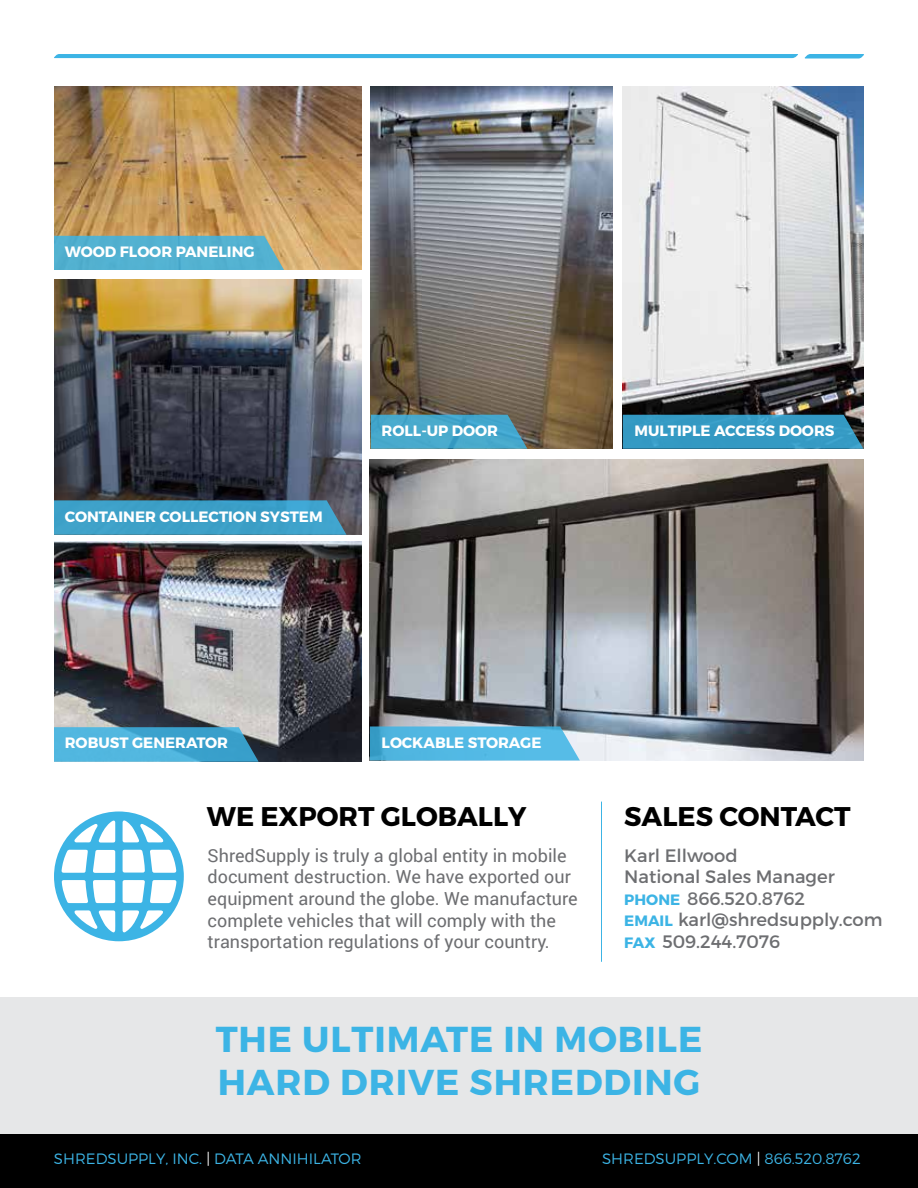
<style>
.page{position:relative;width:918px;height:1188px;background:#fff}
.page>*{position:absolute;margin:0;border:0;box-sizing:border-box;transform-origin:0 0}
.t1{font:700 36px/43.2px "Montserrat";letter-spacing:.025em;color:#3cb4e5}
.t2{font:700 27px "Montserrat";color:#000}
.t3{font:18px/21.6px "Roboto";color:#6d6e71}
.t4{font:18px/21.6px "Montserrat";color:#6d6e71}
.t5{font:700 15px "Montserrat";color:#fff}
.t6{font:300 15px "Montserrat";color:#3cb4e5}
.s1{font-weight:700;font-size:15px;color:#3cb4e5}
.s2{color:#6f7073}
.s3{color:#fff}
</style>
<div class="page">
<hr style="left:54px;top:54px;width:744px;height:4px;background:#3cb4e5">
<svg style="left:805px;top:54px;width:59px;height:4px"></svg>
<div style="left:0;top:997px;width:918px;height:142px;background:#e6e7e8"></div>
<img style="left:54px;top:86px;width:308px;height:184px">
<div style="left:0;top:1134px;width:918px;height:54px;background:#000"></div>
<img style="left:54px;top:542px;width:308px;height:220px">
<img style="left:371px;top:86px;width:242px;height:363px">
<img style="left:54px;top:279px;width:308px;height:256px">
<img style="left:623px;top:86px;width:241px;height:363px">
<img style="left:370px;top:459px;width:494px;height:301px">
<div style="left:54px;top:236px;width:230px;height:34px;background:#53b1d1"></div>
<svg style="left:371px;top:415px;width:156px;height:34px;background:#48a3c3"></svg>
<svg style="left:370px;top:726px;width:210px;height:34px;background:#57b7e0"></svg>
<svg style="left:54px;top:500px;width:292px;height:35px;background:#3e9cc3"></svg>
<svg style="left:54px;top:727px;width:205px;height:35px;background:#4aa9d1"></svg>
<svg style="left:623px;top:415px;width:240px;height:34px;background:#3495bd"></svg>
<svg style="left:54px;top:811px;width:130px;height:130px"></svg>
<hr style="left:601px;top:802px;width:1px;height:160px;background:#3cb4e5">
<p class="t5" style="left:65px;top:243px;width:191px">WOOD FLOOR PANELING</p>
<p class="t5" style="left:65px;top:507px;width:259px">CONTAINER COLLECTION SYSTEM</p>
<p class="t5" style="left:382px;top:421px;width:118px">ROLL-UP DOOR</p>
<p class="t5" style="left:635px;top:421px;width:202px">MULTIPLE ACCESS DOORS</p>
<p class="t5" style="left:65px;top:734px;width:165px">ROBUST GENERATOR</p>
<p class="t5" style="left:382px;top:734px;width:161px">LOCKABLE STORAGE</p>
<h2 class="t2" style="left:207px;top:800px;width:321px">WE EXPORT GLOBALLY</h2>
<p class="t3" style="left:208px;top:844px;width:372px">ShredSupply is truly a global entity in mobile document destruction. We have exported our equipment around the globe. We manufacture complete vehicles that will comply with the transportation regulations of your country.</p>
<h2 class="t2" style="left:624px;top:800px;width:228px">SALES CONTACT</h2>
<p class="t4" style="left:624px;top:844px;width:260px">Karl Ellwood<br>National Sales Manager<br><span class="s1">PHONE</span> <span class="s2">866.520.8762<br></span><span class="s1">EMAIL</span> karl@shredsupply.com<br><span class="s1">FAX</span> 509.244.7076</p>
<h1 class="t1" style="left:216px;top:1018px;width:488px">THE ULTIMATE IN MOBILE<br>HARD DRIVE SHREDDING</h1>
<p class="t6" style="left:54px;top:1150px;width:309px">SHREDSUPPLY, INC. <span class="s3">|</span> DATA ANNIHILATOR</p>
<p class="t6" style="left:602px;top:1150px;width:260px">SHREDSUPPLY.COM <span class="s3">|</span> 866.520.8762</p>
</div>
